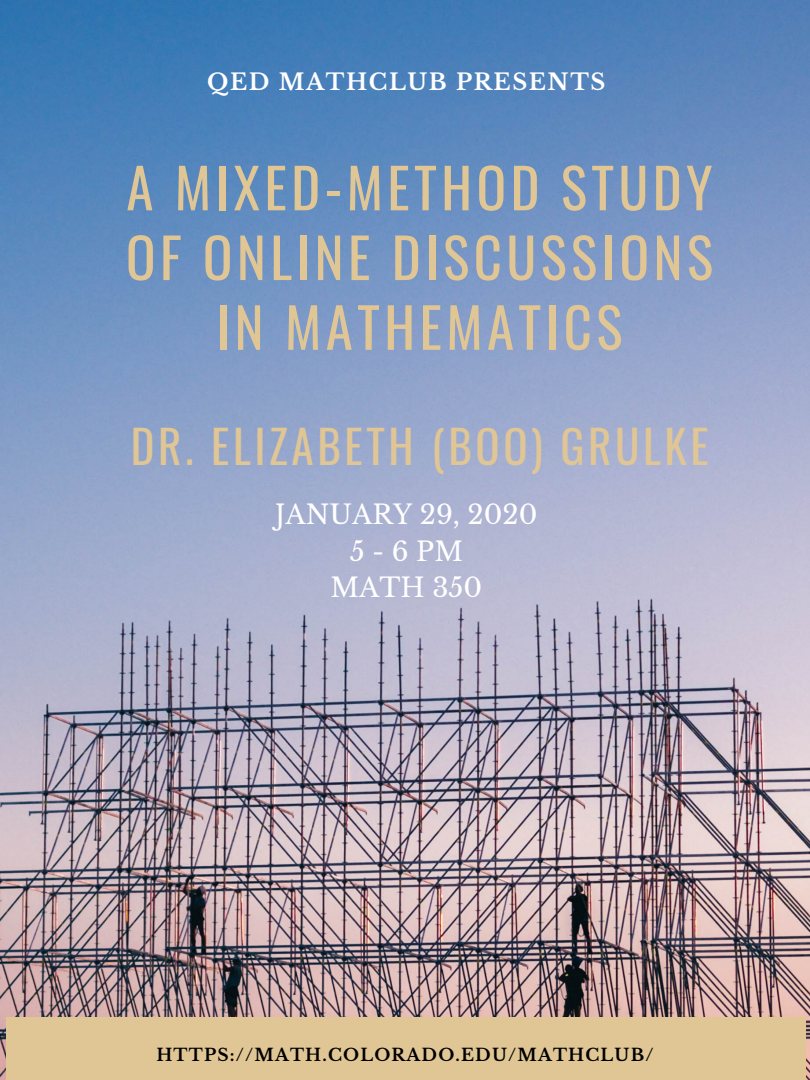
<style>
.page{position:relative;width:810px;height:1080px;background:#fff}
.page>*{position:absolute;margin:0;border:0;box-sizing:border-box;transform-origin:0 0}
.t1{font:55px/69.8px "Oswald";letter-spacing:.08em;color:#e0c695;text-align:center}
.t2{font:45px "Oswald";letter-spacing:.08em;color:#e0c695}
.t3{font:26.25px/36.6px "Libre Baskerville";color:#fff;text-align:center}
.t4{font:700 22.5px "Libre Baskerville";letter-spacing:.07em;color:#fff}
.t5{font:700 17px "Libre Baskerville";letter-spacing:.07em;color:#000}
</style>
<div class="page">
<img style="left:0;top:0;width:810px;height:1080px">
<div style="left:7px;top:1017px;width:799px;height:63px;background:#e0c695"></div>
<p class="t4" style="left:207px;top:68px;width:400px">QED MATHCLUB PRESENTS</p>
<p class="t1" style="left:126px;top:151px;width:589px">A MIXED-METHOD STUDY<br>OF ONLINE DISCUSSIONS<br>IN MATHEMATICS</p>
<p class="t2" style="left:131px;top:412px;width:579px">DR. ELIZABETH (BOO) GRULKE</p>
<p class="t3" style="left:275px;top:497px;width:264px">JANUARY 29, 2020<br>5-6PM<br>MATH 350</p>
<p class="t5" style="left:156px;top:1045px;width:499px">HTTPS://MATH.COLORADO.EDU/MATHCLUB/</p>
</div>
